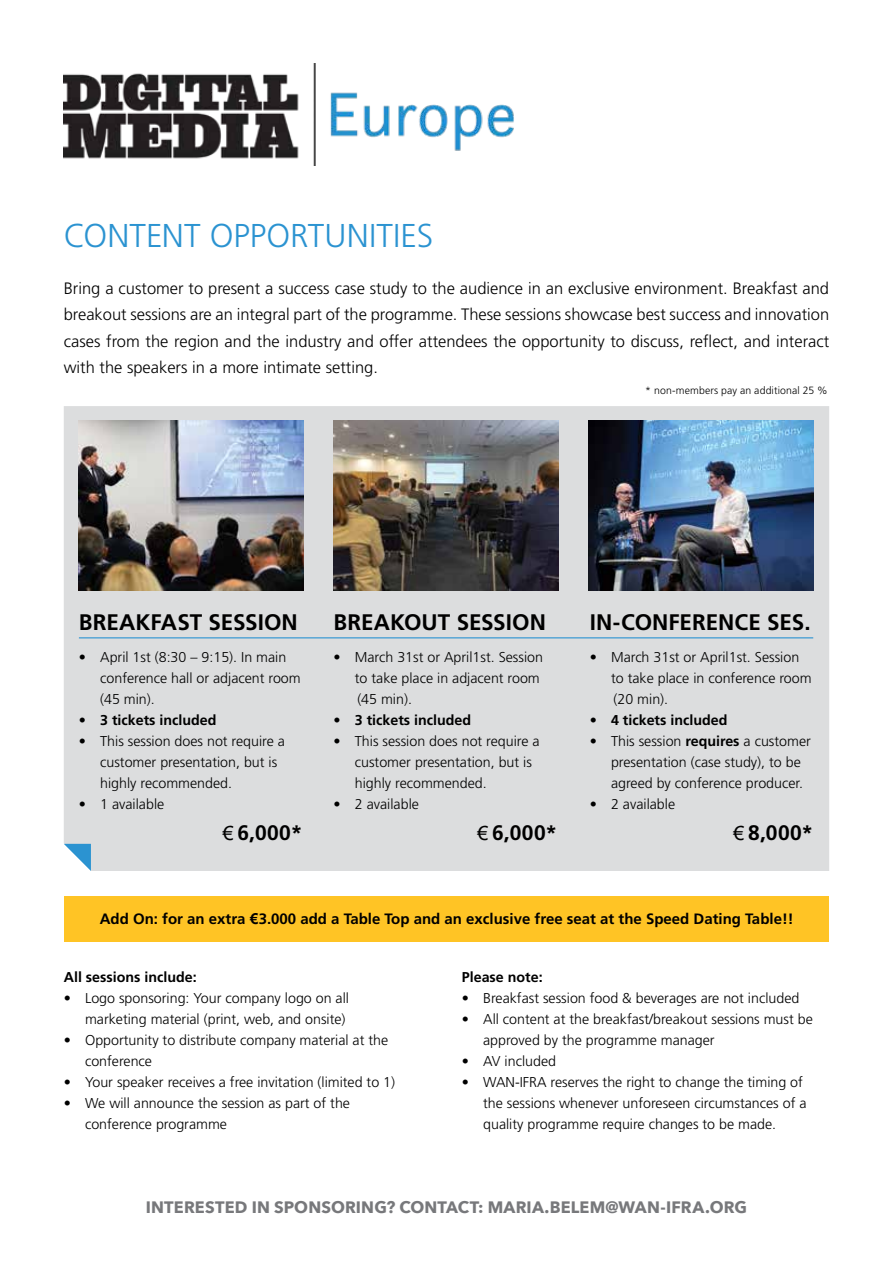
<style>
.page{position:relative;width:893px;height:1263px;background:#fff}
.page>*{position:absolute;margin:0;border:0;box-sizing:border-box;transform-origin:0 0}
.t1{font:300 33px "Frutiger";color:#2b93d1}
.t2{font:700 22.5px "Frutiger";color:#000}
.t3{font:700 21px "Frutiger";letter-spacing:.02em;color:#000}
.t4{font:300 16.5px/26.2px "Frutiger";color:#000;text-align:justify}
.t5{font:700 16.5px "Avenir Next";letter-spacing:.005em;color:#77787b}
.t6{font:700 15px "Frutiger";color:#000}
.t7{font:300 14.25px/21px "Frutiger";color:#000}
.t8{font:700 14.25px "Frutiger";color:#000}
.t9{font:300 10.5px "Frutiger";letter-spacing:.015em;color:#000}
.s1{font-weight:700}
.s2{font-family:"Arial";font-weight:400;font-size:19.5px}
.s3{font-family:"Arial"}
</style>
<div class="page">
<img style="left:64px;top:64px;width:450px;height:102px">
<div style="left:64px;top:896px;width:765px;height:46px;background:#ffc425"></div>
<div style="left:64px;top:406px;width:765px;height:465px;background:#dcddde"></div>
<svg style="left:64px;top:844px;width:27px;height:27px"></svg>
<img style="left:79px;top:420px;width:225px;height:170px">
<img style="left:334px;top:420px;width:225px;height:170px">
<img style="left:588px;top:420px;width:225px;height:170px">
<hr style="left:79px;top:637px;width:734px;height:1px;background:#2b93d1">
<h1 class="t1" style="left:64px;top:217px;width:371px">CONTENT OPPORTUNITIES</h1>
<p class="t4" style="left:64px;top:275px;width:767px">Bring a customer to present a success case study to the audience in an exclusive environment. Breakfast and breakout sessions are an integral part of the programme. These sessions showcase best success and innovation cases from the region and the industry and offer attendees the opportunity to discuss, reflect, and interact with the speakers in a more intimate setting.</p>
<p class="t9" style="left:645px;top:384px;width:184px">* non-members pay an additional 25 %</p>
<h2 class="t2" style="left:79px;top:609px;width:220px">BREAKFAST SESSION</h2>
<p class="t7" style="left:100px;top:646px;width:202px;text-indent:-21px">• April 1st (8:30 – 9:15). In main conference hall or adjacent room (45 min).</p>
<p class="t8" style="left:79px;top:711px;width:139px">• 3 tickets included</p>
<p class="t7" style="left:100px;top:730px;width:186px;text-indent:-21px">• This session does not require a customer presentation, but is highly recommended.</p>
<p class="t7" style="left:79px;top:793px;width:87px">• 1 available</p>
<h2 class="t2" style="left:334px;top:609px;width:214px">BREAKOUT SESSION</h2>
<p class="t7" style="left:355px;top:646px;width:190px;text-indent:-21px">• March 31st or April1st. Session to take place in adjacent room (45 min).</p>
<p class="t8" style="left:334px;top:711px;width:139px">• 3 tickets included</p>
<p class="t7" style="left:355px;top:730px;width:186px;text-indent:-21px">• This session does not require a customer presentation, but is highly recommended.</p>
<p class="t7" style="left:334px;top:793px;width:87px">• 2 available</p>
<h2 class="t2" style="left:590px;top:609px;width:222px">IN-CONFERENCE SES.</h2>
<p class="t7" style="left:611px;top:646px;width:202px;text-indent:-21px">• March 31st or April1st. Session to take place in conference room (20 min).</p>
<p class="t8" style="left:590px;top:711px;width:139px">• 4 tickets included</p>
<p class="t7" style="left:611px;top:730px;width:201px;text-indent:-21px">• This session <span class="s1">requires</span> a customer presentation (case study), to be agreed by conference producer.</p>
<p class="t7" style="left:590px;top:793px;width:87px">• 2 available</p>
<h3 class="t3" style="left:223px;top:820px;width:81px"><span class="s2">€</span> 6,000*</h3>
<h3 class="t3" style="left:477px;top:820px;width:81px"><span class="s2">€</span> 6,000*</h3>
<h3 class="t3" style="left:733px;top:820px;width:81px"><span class="s2">€</span> 8,000*</h3>
<p class="t6" style="left:100px;top:910px;width:695px">Add On: for an extra <span class="s3">€</span>3.000 add a Table Top and an exclusive free seat at the Speed Dating Table!!</p>
<p class="t8" style="left:64px;top:968px;width:134px">All sessions include:</p>
<p class="t7" style="left:64px;top:987px;width:287px;text-align:right">• Logo sponsoring: Your company logo on all marketing material (print, web, and onsite)</p>
<p class="t7" style="left:85px;top:1029px;width:305px;text-indent:-21px">• Opportunity to distribute company material at the conference</p>
<p class="t7" style="left:64px;top:1071px;width:333px">• Your speaker receives a free invitation (limited to 1)</p>
<p class="t7" style="left:85px;top:1092px;width:267px;text-indent:-21px">• We will announce the session as part of the conference programme</p>
<p class="t8" style="left:462px;top:968px;width:82px">Please note:</p>
<p class="t7" style="left:462px;top:987px;width:339px">• Breakfast session food &amp; beverages are not included</p>
<p class="t7" style="left:483px;top:1008px;width:331px;text-indent:-21px">• All content at the breakfast/breakout sessions must be approved by the programme manager</p>
<p class="t7" style="left:462px;top:1050px;width:96px">• AV included</p>
<p class="t7" style="left:483px;top:1071px;width:325px;text-indent:-21px">• WAN-IFRA reserves the right to change the timing of the sessions whenever unforeseen circumstances of a quality programme require changes to be made.</p>
<p class="t5" style="left:146px;top:1192px;width:603px">INTERESTED IN SPONSORING? CONTACT: MARIA.BELEM@WAN-IFRA.ORG</p>
</div>
